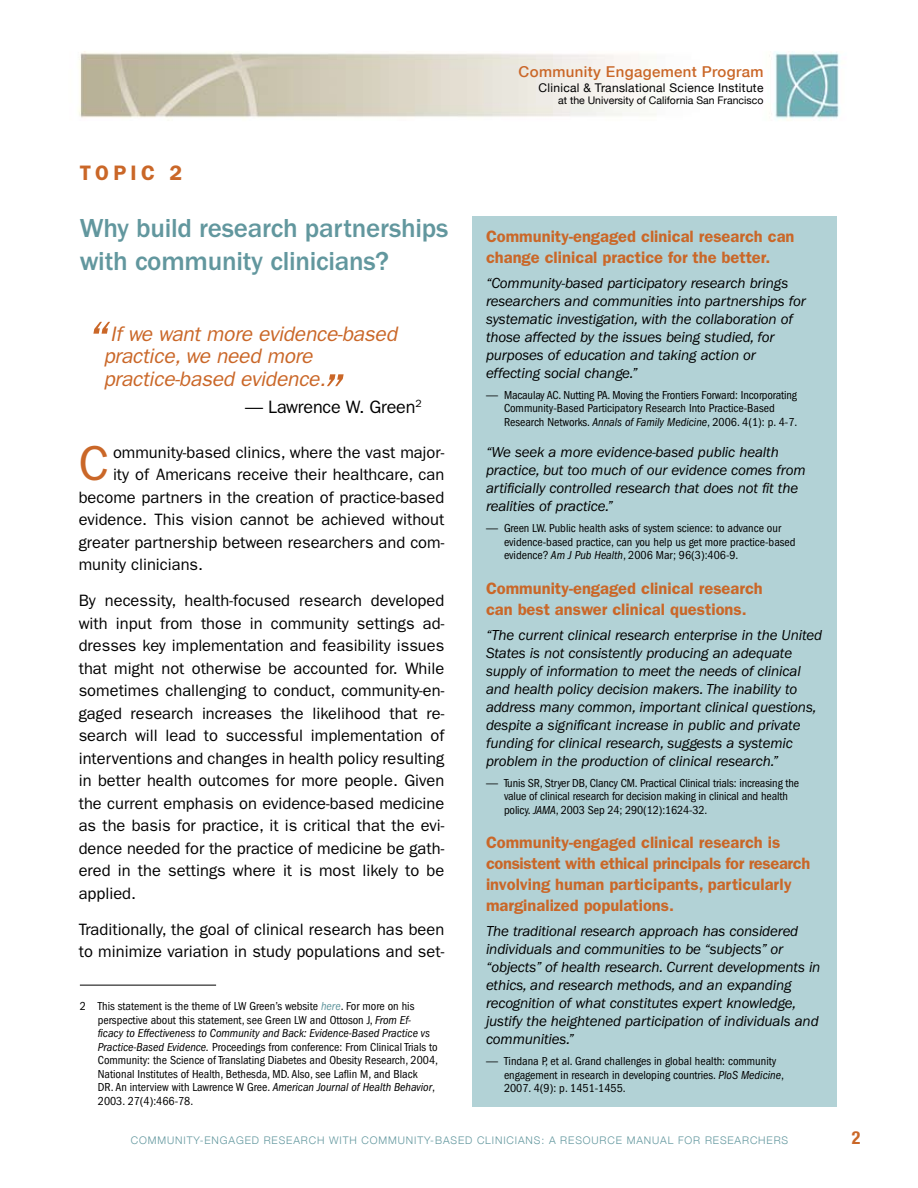
<style>
.page{position:relative;width:918px;height:1188px;background:#fff}
.page>*{position:absolute;margin:0;border:0;box-sizing:border-box;transform-origin:0 0}
.t1{font:italic 54px "Franklin Gothic";color:#ca6728}
.t2{font:49.35px "Franklin Gothic";color:#ca6728}
.t3{font:500 27px/32.4px "Franklin Gothic";letter-spacing:-.01em;color:#62979e}
.t4{font:italic 21px/22.5px "Franklin Gothic";letter-spacing:-.01em;color:#ca6728}
.t5{font:600 21px "Franklin Gothic";letter-spacing:.2em;color:#ca6728}
.t6{font:18px "Franklin Gothic";letter-spacing:-.01em;color:#000}
.t7{font:700 condensed 18px "Helvetica Neue";color:#ca6728}
.t8{font:16.5px/22.5px "Franklin Gothic";color:#000;text-align:justify}
.t9{font:600 16.5px/21px "Franklin Gothic";color:#ca6728}
.t10{font:italic 15px/18px "Franklin Gothic";letter-spacing:-.01em;color:#000}
.t11{font:500 15px "Helvetica Neue";letter-spacing:.025em;color:#ca6728}
.t12{font:condensed 12px/13.5px "Franklin Gothic";color:#000}
.t13{font:12px "Helvetica Neue";letter-spacing:.025em;color:#000}
.t14{font:300 10.5px "Helvetica Neue";letter-spacing:.085em;color:#62979e}
.t15{font:10.5px "Helvetica Neue";color:#000}
.t16{font:10.5px "Franklin Gothic";color:#000}
.s1{font-style:italic;color:#62979e}
.s2{font-style:italic}
.s3{font-stretch:normal}
</style>
<div class="page">
<hr style="left:80px;top:985px;width:136px;height:1px;background:#000">
<img style="left:78px;top:51px;width:762px;height:70px">
<div style="left:472px;top:216px;width:365px;height:891px;background:#b2d2d6"></div>
<h3 class="t5" style="left:80px;top:160px;width:104px">TOPIC 2</h3>
<h3 class="t3" style="left:80px;top:213px;width:370px">Why build research partnerships with community clinicians?</h3>
<h1 class="t1" style="left:83px;top:310px;width:26px">“</h1>
<h3 class="t4" style="left:104px;top:323px;width:295px;text-indent:7px">If we want more evidence-based practice, we need more practice-based evidence.</h3>
<h3 class="t6" style="left:245px;top:396px;width:172px">— Lawrence W. Green</h3>
<h1 class="t1" style="left:317px;top:362px;width:26px">”</h1>
<p class="t16" style="left:416px;top:397px;width:8px">2</p>
<h2 class="t2" style="left:79px;top:435px;width:32px">C</h2>
<h3 class="t8" style="left:113px;top:441px;width:333px">ommunity-based clinics, where the vast major-</h3>
<h3 class="t8" style="left:113px;top:464px;width:333px">ity of Americans receive their healthcare, can</h3>
<h3 class="t8" style="left:79px;top:486px;width:367px">become partners in the creation of practice-based</h3>
<h3 class="t8" style="left:79px;top:509px;width:367px">evidence. This vision cannot be achieved without</h3>
<h3 class="t8" style="left:79px;top:531px;width:367px">greater partnership between researchers and com-</h3>
<h3 class="t8" style="left:79px;top:554px;width:126px">munity clinicians.</h3>
<p class="t8" style="left:79px;top:590px;width:367px">By necessity, health-focused research developed with input from those in community settings ad&shy;dresses key implementation and feasibility issues that might not otherwise be accounted for. While sometimes challenging to conduct, community-en&shy;gaged research increases the likelihood that re&shy;search will lead to successful implementation of interventions and changes in health policy resulting in better health outcomes for more people. Given the current emphasis on evidence-based medicine as the basis for practice, it is critical that the evi&shy;dence needed for the practice of medicine be gath&shy;ered in the settings where it is most likely to be applied.</p>
<h3 class="t8" style="left:79px;top:918px;width:367px">Traditionally, the goal of clinical research has been to minimize variation in study populations and set-</h3>
<p class="t12" style="left:98px;top:1000px;width:342px;text-indent:-18px">2 This statement is the theme of LW Green’s website <span class="s1">here</span>. For more on his perspective about this statement, see Green LW and Ottoson J, <span class="s2">From Ef&shy;ficacy to Effectiveness to Community and Back: Evidence-Based Practice vs Practice-Based Evidence.</span> Proceedings from conference: From Clinical Trials to Community: the Science of Translating Diabetes and Obesity Research, 2004, National Institutes of Health, Bethesda, MD. Also, see Laflin M, and Black<br>DR. An interview with Lawrence W Gree. <span class="s2">American Journal of Health Behavior</span>, 2003. 27(4):466-78.</p>
<p class="t11" style="left:519px;top:62px;width:246px">Community Engagement Program</p>
<p class="t13" style="left:539px;top:80px;width:226px">Clinical &amp; Translational Science Institute</p>
<p class="t15" style="left:558px;top:94px;width:207px">at the University of California San Francisco</p>
<h3 class="t9" style="left:486px;top:226px;width:310px">Community-engaged clinical research can change clinical practice for the better.</h3>
<p class="t10" style="left:486px;top:274px;width:321px">“Community-based participatory research brings researchers and communities into partnerships for systematic investigation, with the collaboration of those affected by the issues being studied, for purposes of education and taking action or effecting social change.”</p>
<p class="t12" style="left:504px;top:388px;width:295px;text-indent:-18px"><span class="s3">—</span> Macaulay AC. Nutting PA. Moving the Frontiers Forward: Incorporating<br>Community-Based Participatory Research Into Practice-Based<br>Research Networks. <span class="s2">Annals of Family Medicine</span>, 2006. 4(1): p. 4-7.</p>
<p class="t10" style="left:486px;top:444px;width:321px">“We seek a more evidence-based public health practice, but too much of our evidence comes from artificially controlled research that does not fit the realities of practice.”</p>
<p class="t12" style="left:504px;top:522px;width:293px;text-indent:-18px"><span class="s3">—</span> Green LW. Public health asks of system science: to advance our evidence-based practice, can you help us get more practice-based evidence? <span class="s2">Am J Pub Health</span>, 2006 Mar; 96(3):406-9.</p>
<h3 class="t9" style="left:486px;top:578px;width:278px">Community-engaged clinical research can best answer clinical questions.</h3>
<p class="t10" style="left:486px;top:626px;width:338px">“The current clinical research enterprise in the United States is not consistently producing an adequate supply of information to meet the needs of clinical and health policy decision makers. The inability to address many common, important clinical questions, despite a significant increase in public and private funding for clinical research, suggests a systemic problem in the production of clinical research.”</p>
<p class="t12" style="left:504px;top:776px;width:297px;text-indent:-18px"><span class="s3">—</span> Tunis SR, Stryer DB, Clancy CM. Practical Clinical trials: increasing the value of clinical research for decision making in clinical and health policy. <span class="s2">JAMA</span>, 2003 Sep 24; 290(12):1624-32.</p>
<h3 class="t9" style="left:486px;top:832px;width:326px">Community-engaged clinical research is consistent with ethical principals for research involving human participants, particularly marginalized populations.</h3>
<p class="t10" style="left:486px;top:922px;width:336px">The traditional research approach has considered individuals and communities to be “subjects” or “objects” of health research. Current developments in ethics, and research methods, and an expanding recognition of what constitutes expert knowledge, justify the heightened participation of individuals and communities.”</p>
<p class="t12" style="left:504px;top:1055px;width:281px;text-indent:-18px"><span class="s3">—</span> Tindana P, et al. Grand challenges in global health: community engagement in research in developing countries. <span class="s2">PloS Medicine</span>,<br>2007. 4(9): p. 1451-1455.</p>
<p class="t14" style="left:131px;top:1134px;width:659px">COMMUNITY-ENGAGED RESEARCH WITH COMMUNITY-BASED CLINICIANS: A RESOURCE MANUAL FOR RESEARCHERS</p>
<h3 class="t7" style="left:852px;top:1127px;width:10px">2</h3>
</div>
